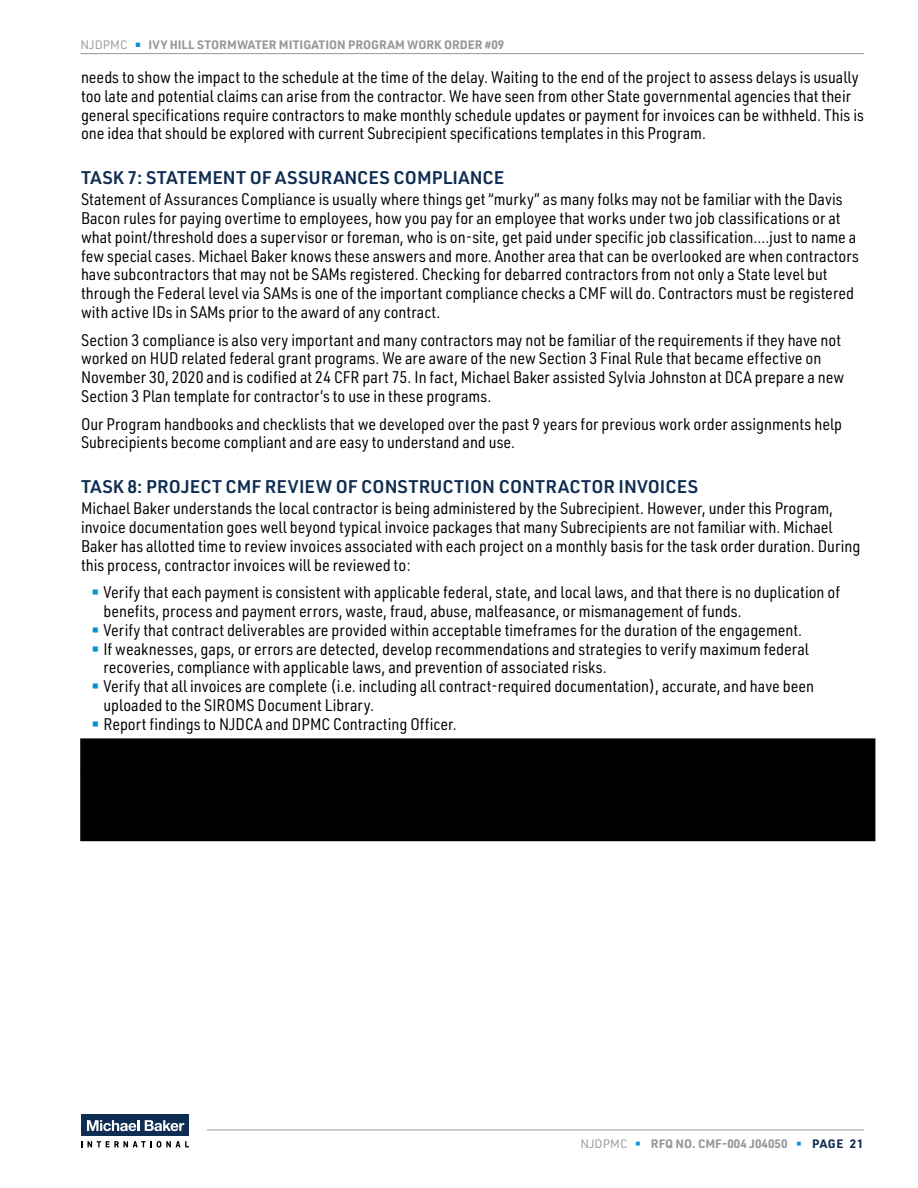
<style>
.page{position:relative;width:918px;height:1188px;background:#fff}
.page>*{position:absolute;margin:0;border:0;box-sizing:border-box;transform-origin:0 0}
.t1{font:600 18px "URWDIN";color:#0f2d52}
.t2{font:16.5px/18.8px "URWDIN Semi Cond";color:#000}
.t3{font:700 12px "URWDIN";color:#989899}
.s1{font-weight:400}
.s2{color:#0092d2}
.s3{font-weight:400;color:#0092d2}
.s4{color:#0f2d52}
</style>
<div class="page">
<hr style="left:80px;top:53px;width:784px;height:1px;background:#989899">
<hr style="left:207px;top:1130px;width:657px;height:1px;background:#989899">
<div style="left:81px;top:1115px;width:108px;height:21px;background:#0f2d52"></div>
<svg style="left:81px;top:1141px;width:108px;height:7px"></svg>
<svg style="left:87px;top:1120px;width:52px;height:11px"></svg>
<svg style="left:145px;top:1120px;width:39px;height:11px"></svg>
<div style="left:80px;top:738px;width:795px;height:103px;background:#000;border:2px solid #000"></div>
<p class="t3" style="left:80px;top:37px;width:425px"><span class="s1">NJDPMC</span> <span class="s2">▬</span> IVY HILL STORMWATER MITIGATION PROGRAM WORK ORDER #09</p>
<p class="t2" style="left:81px;top:68px;width:784px">needs to show the impact to the schedule at the time of the delay. Waiting to the end of the project to assess delays is usually too late and potential claims can arise from the contractor. We have seen from other State governmental agencies that their general specifications require contractors to make monthly schedule updates or payment for invoices can be withheld. This is one idea that should be explored with current Subrecipient specifications templates in this Program.</p>
<p class="t1" style="left:81px;top:165px;width:425px">TASK 7: STATEMENT OF ASSURANCES COMPLIANCE</p>
<p class="t2" style="left:81px;top:190px;width:779px">Statement of Assurances Compliance is usually where things get “murky” as many folks may not be familiar with the Davis Bacon rules for paying overtime to employees, how you pay for an employee that works under two job classifications or at what point/threshold does a supervisor or foreman, who is on-site, get paid under specific job classification….just to name a few special cases. Michael Baker knows these answers and more. Another area that can be overlooked are when contractors have subcontractors that may not be SAMs registered. Checking for debarred contractors from not only a State level but through the Federal level via SAMs is one of the important compliance checks a CMF will do. Contractors must be registered with active IDs in SAMs prior to the award of any contract.</p>
<p class="t2" style="left:81px;top:330px;width:765px">Section 3 compliance is also very important and many contractors may not be familiar of the requirements if they have not worked on HUD related federal grant programs. We are aware of the new Section 3 Final Rule that became effective on November 30, 2020 and is codified at 24 CFR part 75. In fact, Michael Baker assisted Sylvia Johnston at DCA prepare a new Section 3 Plan template for contractor’s to use in these programs.</p>
<p class="t2" style="left:81px;top:414px;width:763px">Our Program handbooks and checklists that we developed over the past 9 years for previous work order assignments help<br>Subrecipients become compliant and are easy to understand and use.</p>
<p class="t1" style="left:81px;top:474px;width:619px">TASK 8: PROJECT CMF REVIEW OF CONSTRUCTION CONTRACTOR INVOICES</p>
<p class="t2" style="left:81px;top:499px;width:781px">Michael Baker understands the local contractor is being administered by the Subrecipient. However, under this Program, invoice documentation goes well beyond typical invoice packages that many Subrecipients are not familiar with. Michael Baker has allotted time to review invoices associated with each project on a monthly basis for the task order duration. During this process, contractor invoices will be reviewed to:</p>
<p class="t2" style="left:91px;top:583px;width:750px"><span class="s2">▬</span> Verify that each payment is consistent with applicable federal, state, and local laws, and that there is no duplication of</p>
<p class="t2" style="left:103px;top:601px;width:640px">benefits, process and payment errors, waste, fraud, abuse, malfeasance, or mismanagement of funds.</p>
<p class="t2" style="left:91px;top:620px;width:712px"><span class="s2">▬</span> Verify that contract deliverables are provided within acceptable timeframes for the duration of the engagement.</p>
<p class="t2" style="left:91px;top:639px;width:719px"><span class="s2">▬</span> If weaknesses, gaps, or errors are detected, develop recommendations and strategies to verify maximum federal</p>
<p class="t2" style="left:103px;top:658px;width:505px">recoveries, compliance with applicable laws, and prevention of associated risks.</p>
<p class="t2" style="left:91px;top:676px;width:724px"><span class="s2">▬</span> Verify that all invoices are complete (i.e. including all contract-required documentation), accurate, and have been</p>
<p class="t2" style="left:103px;top:695px;width:272px">uploaded to the SIROMS Document Library.</p>
<p class="t2" style="left:91px;top:714px;width:367px"><span class="s2">▬</span> Report findings to NJDCA and DPMC Contracting Officer.</p>
<p class="t3" style="left:580px;top:1135px;width:285px"><span class="s1">NJDPMC</span> <span class="s3">▬</span> RFQ NO. CMF-004 J04050 <span class="s3">▬</span> <span class="s4">PAGE 21</span></p>
</div>
